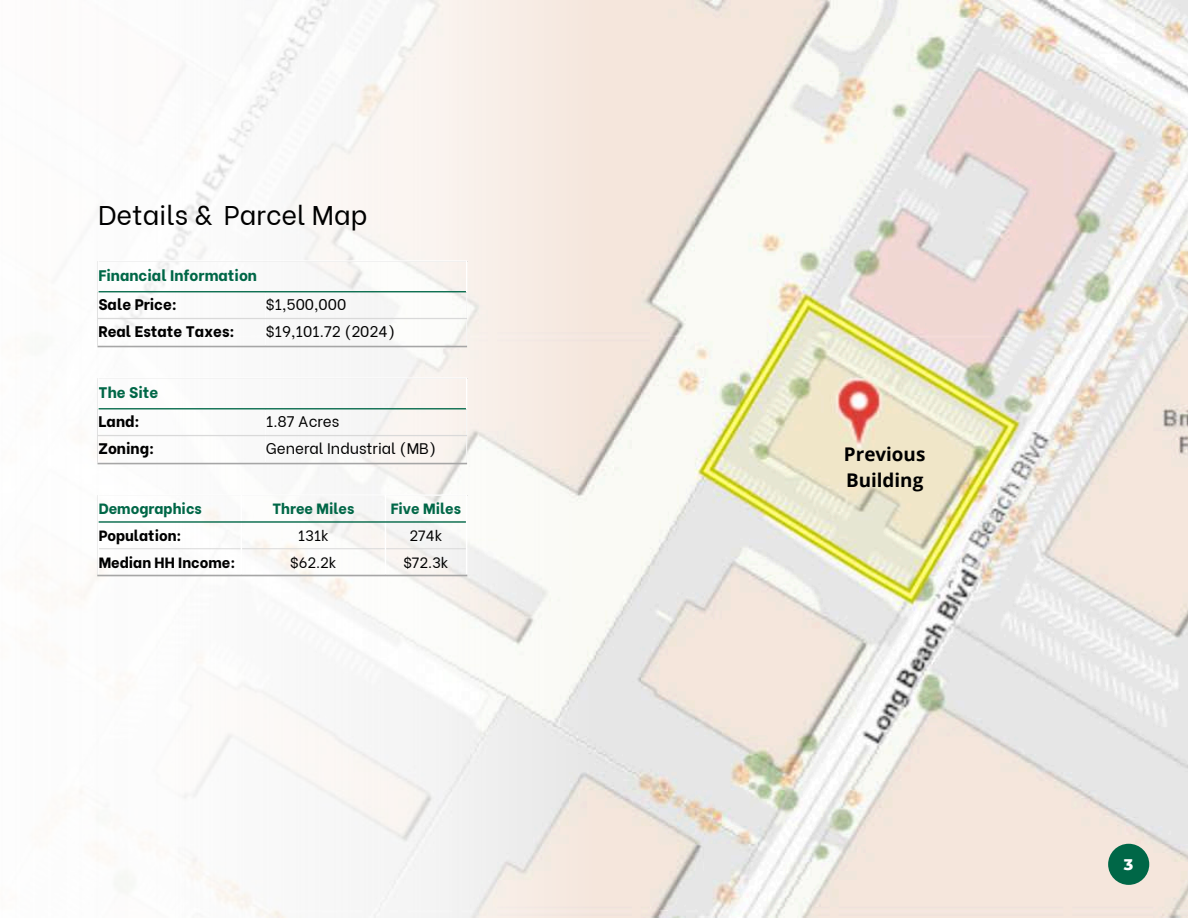
<style>
.page{position:relative;width:1188px;height:918px;background:#fff}
.page>*{position:absolute;margin:0;border:0;box-sizing:border-box;transform-origin:0 0}
.t1{font:27px "Be Vietnam";color:#000}
.t2{font:700 18.9px/25.8px "Open Sans";color:#000}
.t3{font:800 15.75px "Montserrat";color:#fff}
.t4{font:15.3px "Be Vietnam";color:#000}
.t5{font:800 15.3px "Be Vietnam";color:#000}
.t6{font:800 15.3px "Be Vietnam";color:#006747}
.t7{font:800 14.85px "Be Vietnam";color:#006747}
.t8{font:800 14.85px "Be Vietnam";color:#000}
.t9{font:14.85px "Be Vietnam";color:#000}
</style>
<div class="page">
<img style="left:990px;top:0;width:198px;height:918px">
<img style="left:79px;top:0;width:911px;height:918px">
<hr style="left:98px;top:292px;width:1px;height:54px;background:#fff">
<hr style="left:265px;top:292px;width:1px;height:54px;background:#fff">
<hr style="left:466px;top:292px;width:1px;height:54px;background:#fff">
<hr style="left:98px;top:318px;width:369px;height:1px;background:#d9d9d9">
<hr style="left:97px;top:262px;width:2px;height:30px;background:#fff">
<hr style="left:466px;top:262px;width:1px;height:30px;background:#fff">
<hr style="left:97px;top:260px;width:370px;height:2px;background:#fff">
<hr style="left:99px;top:291px;width:367px;height:1px;background:#006747">
<hr style="left:98px;top:346px;width:369px;height:1px;background:#a6a6a6">
<hr style="left:98px;top:409px;width:1px;height:54px;background:#fff">
<hr style="left:265px;top:409px;width:1px;height:54px;background:#fff">
<hr style="left:466px;top:409px;width:1px;height:54px;background:#fff">
<hr style="left:98px;top:435px;width:369px;height:1px;background:#d9d9d9">
<hr style="left:97px;top:379px;width:2px;height:30px;background:#fff">
<hr style="left:466px;top:379px;width:1px;height:30px;background:#fff">
<hr style="left:97px;top:377px;width:370px;height:2px;background:#fff">
<hr style="left:99px;top:408px;width:367px;height:1px;background:#006747">
<hr style="left:98px;top:463px;width:369px;height:1px;background:#a6a6a6">
<hr style="left:99px;top:548px;width:367px;height:1px;background:#d9d9d9">
<hr style="left:97px;top:496px;width:2px;height:79px;background:#fff">
<hr style="left:241px;top:496px;width:1px;height:79px;background:#fff">
<hr style="left:385px;top:496px;width:1px;height:79px;background:#fff">
<hr style="left:466px;top:496px;width:1px;height:79px;background:#fff">
<hr style="left:97px;top:495px;width:370px;height:1px;background:#fff">
<hr style="left:99px;top:521px;width:367px;height:2px;background:#006747">
<hr style="left:97px;top:575px;width:370px;height:1px;background:#a6a6a6">
<div style="left:1108px;top:844px;width:41px;height:41px;background:#006747;border-radius:50%"></div>
<p class="t1" style="left:98px;top:193px;width:271px">Details &amp; Parcel Map</p>
<h1 class="t6" style="left:99px;top:263px;width:160px">Financial Information</h1>
<p class="t5" style="left:98px;top:292px;width:80px">Sale Price:</p>
<p class="t4" style="left:266px;top:292px;width:82px">$1,500,000</p>
<p class="t5" style="left:98px;top:319px;width:138px">Real Estate Taxes:</p>
<p class="t4" style="left:266px;top:319px;width:131px">$19,101.72 (2024)</p>
<p class="t6" style="left:99px;top:380px;width:61px">The Site</p>
<p class="t5" style="left:98px;top:409px;width:43px">Land:</p>
<p class="t4" style="left:266px;top:409px;width:75px">1.87 Acres</p>
<p class="t5" style="left:98px;top:436px;width:57px">Zoning:</p>
<p class="t4" style="left:266px;top:436px;width:172px">General Industrial (MB)</p>
<p class="t7" style="left:99px;top:497px;width:105px">Demographics</p>
<p class="t7" style="left:272px;top:497px;width:84px">Three Miles</p>
<p class="t7" style="left:391px;top:497px;width:72px">Five Miles</p>
<p class="t8" style="left:99px;top:523px;width:85px">Population:</p>
<p class="t9" style="left:298px;top:523px;width:33px">131k</p>
<p class="t9" style="left:410px;top:523px;width:34px">274k</p>
<p class="t8" style="left:99px;top:550px;width:138px">Median HH Income:</p>
<p class="t9" style="left:290px;top:550px;width:48px">$62.2k</p>
<p class="t9" style="left:403px;top:550px;width:47px">$72.3k</p>
<p class="t2" style="left:844px;top:441px;width:83px">Previous<br>Building</p>
<p class="t3" style="left:1124px;top:854px;width:11px">3</p>
</div>
